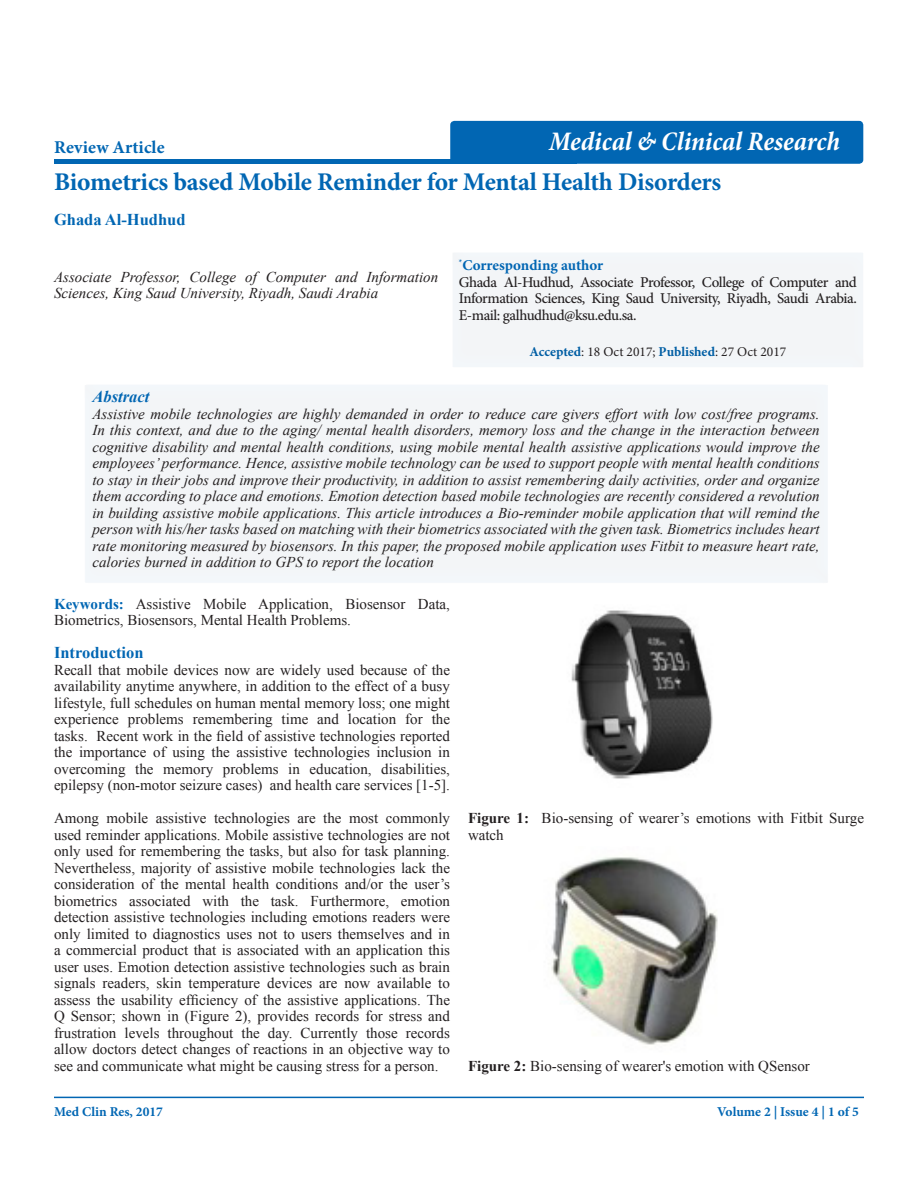
<style>
.page{position:relative;width:918px;height:1188px;background:#fff}
.page>*{position:absolute;margin:0;border:0;box-sizing:border-box;transform-origin:0 0}
.t1{font:italic 700 condensed 27px "Minion Pro";letter-spacing:-.005em;color:#fff}
.t2{font:700 25.5px "Minion Pro";letter-spacing:-.01em;color:#0166b3}
.t3{font:700 18px "Minion Pro";letter-spacing:.005em;color:#0166b3}
.t4{font:700 16.5px "Times New Roman";color:#0166b3}
.t5{font:italic 700 16.5px "Times New Roman";color:#0166b3}
.t6{font:15px/16.5px "Times New Roman";color:#231f20}
.t7{font:italic 15px/16.5px "Times New Roman";color:#231f20}
.t8{font:500 15px/16.5px "Minion Pro";letter-spacing:-.03em;color:#231f20}
.t9{font:13.5px "Minion Pro";color:#231f20}
.t10{font:700 13.5px "Minion Pro";color:#0166b3}
.s1{font-weight:700;color:#0166b3}
.s2{font-weight:700;color:#005ea4}
.s3{font-weight:700}
</style>
<div class="page">
<div style="left:450px;top:121px;width:413px;height:43px;background:#0166b3;border-radius:4px"></div>
<div style="left:54px;top:159px;width:398px;height:5px;background:#0166b3"></div>
<hr style="left:54px;top:1097px;width:810px;height:1px;background:#0166b3">
<div style="left:448px;top:247px;width:417px;height:122px;background:#f3f5f7"></div>
<img style="left:551px;top:857px;width:167px;height:188px">
<div style="left:83px;top:380px;width:747px;height:205px;background:#f3f5f7"></div>
<img style="left:571px;top:610px;width:142px;height:169px">
<p class="t3" style="left:54px;top:135px;width:112px">Review Article</p>
<p class="t1" style="left:549px;top:122px;width:292px">Medical &amp; Clinical Research</p>
<p class="t2" style="left:54px;top:164px;width:669px">Biometrics based Mobile Reminder for Mental Health Disorders</p>
<p class="t4" style="left:54px;top:208px;width:133px">Ghada Al-Hudhud</p>
<p class="t7" style="left:54px;top:268px;width:386px">Associate Professor, College of Computer and Information<br>Sciences, King Saud University, Riyadh, Saudi Arabia</p>
<p class="t8" style="left:459px;top:257px;width:400px"><sup>*</sup><span class="s1">Corresponding author<br></span>Ghada Al-Hudhud, Associate Professor, College of Computer and Information Sciences, King Saud University, Riyadh, Saudi Arabia.<br>E-mail: galhudhud@ksu.edu.sa.</p>
<p class="t9" style="left:530px;top:342px;width:258px"><span class="s2">Accepted</span>: 18 Oct 2017; <span class="s2">Published</span>: 27 Oct 2017</p>
<p class="t5" style="left:92px;top:385px;width:58px">Abstract</p>
<p class="t7" style="left:92px;top:405px;width:729px;text-align:justify">Assistive mobile technologies are highly demanded in order to reduce care givers effort with low cost/free programs.<br>In this context, and due to the aging/ mental health disorders, memory loss and the change in the interaction between cognitive disability and mental health conditions, using mobile mental health assistive applications would improve the employees’ performance. Hence, assistive mobile technology can be used to support people with mental health conditions to stay in their jobs and improve their productivity, in addition to assist remembering daily activities, order and organize them according to place and emotions. Emotion detection based mobile technologies are recently considered a revolution in building assistive mobile applications. This article introduces a Bio-reminder mobile application that will remind the person with his/her tasks based on matching with their biometrics associated with the given task. Biometrics includes heart rate monitoring measured by biosensors. In this paper, the proposed mobile application uses Fitbit to measure heart rate, calories burned in addition to GPS to report the location</p>
<p class="t6" style="left:54px;top:595px;width:398px"><span class="s1">Keywords:</span> Assistive Mobile Application, Biosensor Data,<br>Biometrics, Biosensors, Mental Health Problems.</p>
<p class="t4" style="left:54px;top:641px;width:91px">Introduction</p>
<p class="t6" style="left:54px;top:661px;width:398px;text-align:justify">Recall that mobile devices now are widely used because of the availability anytime anywhere, in addition to the effect of a busy lifestyle, full schedules on human mental memory loss; one might experience problems remembering time and location for the tasks. Recent work in the field of assistive technologies reported the importance of using the assistive technologies inclusion in overcoming the memory problems in education, disabilities, epilepsy (non-motor seizure cases) and health care services [1-5].</p>
<p class="t6" style="left:54px;top:810px;width:398px;text-align:justify">Among mobile assistive technologies are the most commonly used reminder applications. Mobile assistive technologies are not only used for remembering the tasks, but also for task planning.<br>Nevertheless, majority of assistive mobile technologies lack the consideration of the mental health conditions and/or the user’s biometrics associated with the task. Furthermore, emotion detection assistive technologies including emotions readers were only limited to diagnostics uses not to users themselves and in a commercial product that is associated with an application this user uses. Emotion detection assistive technologies such as brain signals readers, skin temperature devices are now available to assess the usability efficiency of the assistive applications. The Q Sensor; shown in (Figure 2), provides records for stress and frustration levels throughout the day. Currently those records allow doctors detect changes of reactions in an objective way to see and communicate what might be causing stress for a person.</p>
<p class="t6" style="left:468px;top:810px;width:397px"><span class="s3">Figure 1:</span> Bio-sensing of wearer’s emotions with Fitbit Surge watch</p>
<p class="t6" style="left:468px;top:1057px;width:343px"><span class="s3">Figure 2:</span> Bio-sensing of wearer's emotion with QSensor</p>
<p class="t10" style="left:54px;top:1102px;width:110px">Med Clin Res, 2017</p>
<p class="t10" style="left:717px;top:1102px;width:143px">Volume 2 | Issue 4 | 1 of 5</p>
</div>
